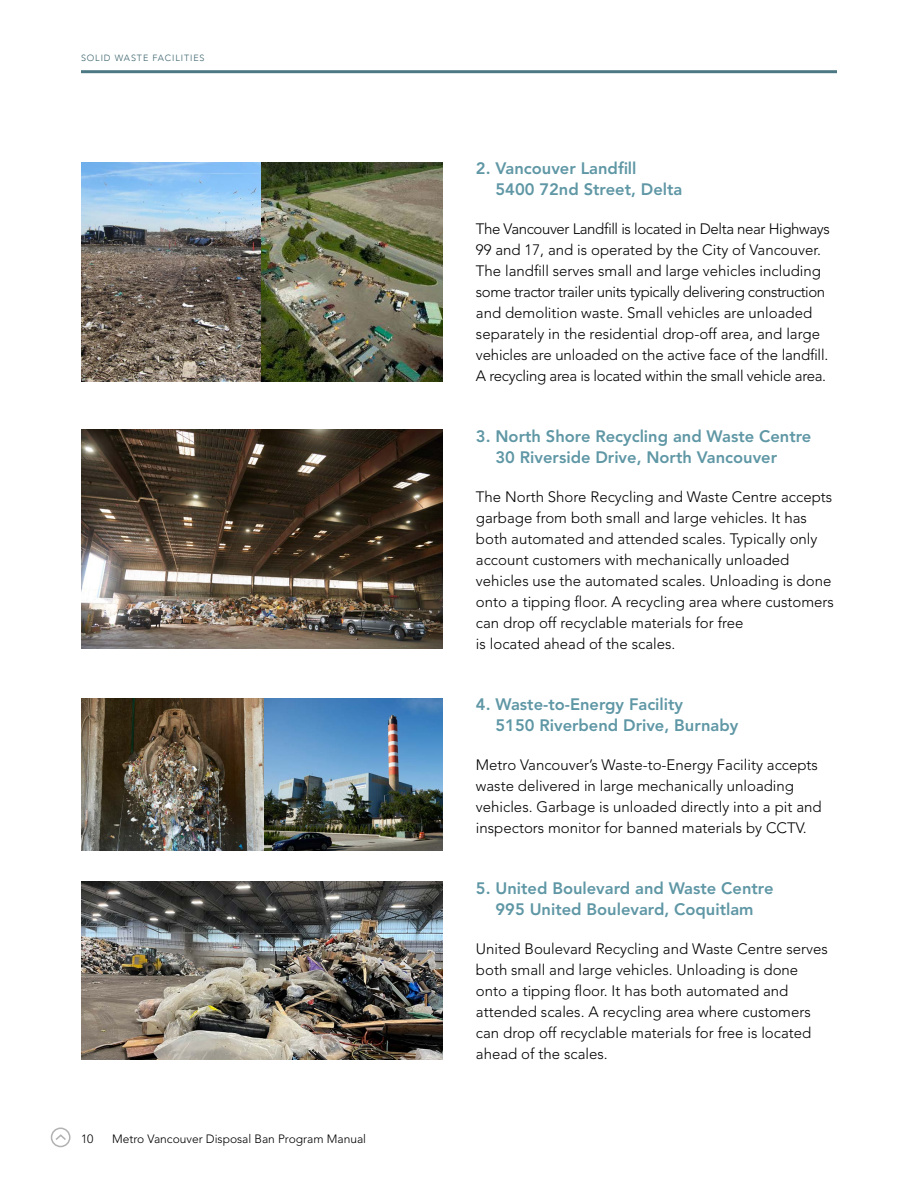
<style>
.page{position:relative;width:918px;height:1188px;background:#fff}
.page>*{position:absolute;margin:0;border:0;box-sizing:border-box;transform-origin:0 0}
.t1{font:800 16.5px/21px "Avenir LT Std";color:#5f97a5}
.t2{font:300 15px/21px "Avenir LT Std";color:#000}
.t3{font:300 12px "Avenir LT Std";color:#000}
.t4{font:300 9px "Avenir";letter-spacing:.1em;color:#38616a}
</style>
<div class="page">
<hr style="left:81px;top:70px;width:756px;height:3px;background:#4c7883">
<img style="left:81px;top:162px;width:361px;height:219px">
<img style="left:81px;top:429px;width:361px;height:220px">
<img style="left:264px;top:698px;width:178px;height:152px">
<img style="left:81px;top:698px;width:183px;height:152px">
<img style="left:81px;top:881px;width:361px;height:179px">
<div style="left:51px;top:1128px;width:20px;height:19px;border:2px solid #b2b2b2;border-radius:50%"></div>
<svg style="left:54px;top:1133px;width:14px;height:9px"></svg>
<p class="t4" style="left:81px;top:52px;width:125px">SOLI D WASTE FACI LITI ES</p>
<p class="t3" style="left:81px;top:1132px;width:14px">10</p>
<p class="t3" style="left:112px;top:1132px;width:255px">Metro Vancouver Disposal Ban Program Manual</p>
<p class="t1" style="left:495px;top:158px;width:188px;text-indent:-20px">2. Vancouver Landfill<br>5400 72nd Street, Delta</p>
<p class="t2" style="left:476px;top:219px;width:355px">The Vancouver Landfill is located in Delta near Highways 99 and 17, and is operated by the City of Vancouver.<br>The landfill serves small and large vehicles including some tractor trailer units typically delivering construction and demolition waste. Small vehicles are unloaded separately in the residential drop-off area, and large vehicles are unloaded on the active face of the landfill.<br>A recycling area is located within the small vehicle area.</p>
<p class="t1" style="left:495px;top:426px;width:317px;text-indent:-20px">3. North Shore Recycling and Waste Centre<br>30 Riverside Drive, North Vancouver</p>
<p class="t2" style="left:476px;top:487px;width:360px">The North Shore Recycling and Waste Centre accepts garbage from both small and large vehicles. It has both automated and attended scales. Typically only account customers with mechanically unloaded vehicles use the automated scales. Unloading is done onto a tipping floor. A recycling area where customers can drop off recyclable materials for free<br>is located ahead of the scales.</p>
<p class="t1" style="left:495px;top:694px;width:244px;text-indent:-20px">4. Waste-to-Energy Facility<br>5150 Riverbend Drive, Burnaby</p>
<p class="t2" style="left:476px;top:754px;width:347px">Metro Vancouver’s Waste-to-Energy Facility accepts waste delivered in large mechanically unloading vehicles. Garbage is unloaded directly into a pit and inspectors monitor for banned materials by CCTV.</p>
<p class="t1" style="left:476px;top:878px;width:299px;text-align:center">5. United Boulevard and Waste Centre<br>995 United Boulevard, Coquitlam</p>
<p class="t2" style="left:476px;top:938px;width:353px">United Boulevard Recycling and Waste Centre serves both small and large vehicles. Unloading is done onto a tipping floor. It has both automated and attended scales. A recycling area where customers can drop off recyclable materials for free is located ahead of the scales.</p>
</div>
